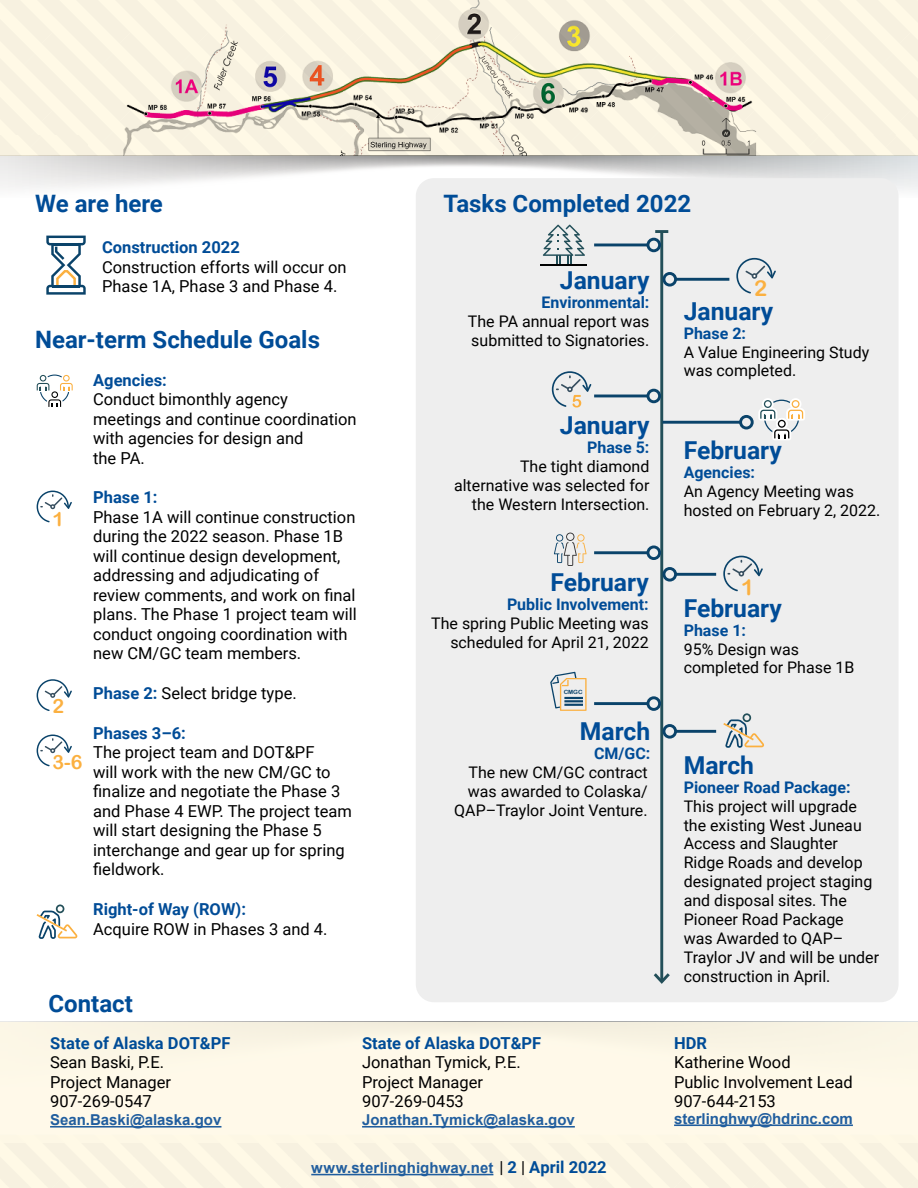
<style>
.page{position:relative;width:918px;height:1188px;background:#fff}
.page>*{position:absolute;margin:0;border:0;box-sizing:border-box;transform-origin:0 0}
.t1{font:700 24.75px "Roboto";color:#004c97}
.t2{font:700 24px "Roboto";color:#004c97}
.t3{font:22.05px "Arial Rounded MT Bold";color:#fbb040}
.t4{font:19.65px "Arial Rounded MT Bold";color:#fbb040}
.t5{font:16.5px/19.5px "Roboto";color:#000}
.t6{font:700 16.5px "Roboto";color:#004c97}
.t7{font:16.05px/18.9px "Roboto";color:#000}
.t8{font:700 16.05px "Roboto";color:#004c97}
.t9{font:700 15px "Arial";color:#215e9e}
.t10{font:5.85px "Arial Rounded MT Bold";color:#0a436a;scale:1.06 1}
.s1{font-weight:700;color:#004c97}
.s2{font-family:"Roboto";font-weight:400;font-size:16.5px;color:#000}
.s3{font-family:"Roboto";font-size:16.5px;color:#004c97}
</style>
<div class="page">
<div style="left:0;top:1135px;width:918px;height:53px;background:#f7f1e0"></div>
<hr style="left:311px;top:1174px;width:182px;height:1px;background:#215e9e">
<div style="left:0;top:0;width:918px;height:156px;background:#f7f1e0"></div>
<svg style="left:0;top:156px;width:918px;height:35px"></svg>
<div style="left:416px;top:178px;width:483px;height:824px;background:#eee;border-radius:18px"></div>
<svg style="left:36px;top:374px;width:37px;height:33px"></svg>
<svg style="left:758px;top:398px;width:47px;height:42px"></svg>
<svg style="left:543px;top:225px;width:42px;height:39px"></svg>
<hr style="left:541px;top:264px;width:46px;height:1px;background:#000101">
<svg style="left:37px;top:491px;width:35px;height:31px"></svg>
<svg style="left:723px;top:556px;width:40px;height:35px"></svg>
<svg style="left:736px;top:258px;width:40px;height:36px"></svg>
<svg style="left:37px;top:679px;width:35px;height:32px"></svg>
<svg style="left:37px;top:735px;width:35px;height:31px"></svg>
<hr style="left:660px;top:232px;width:3px;height:750px;background:#234f59">
<svg style="left:655px;top:230px;width:13px;height:3px"></svg>
<svg style="left:653px;top:970px;width:17px;height:14px"></svg>
<hr style="left:594px;top:244px;width:54px;height:2px;background:#0a436a">
<div style="left:647px;top:238px;width:14px;height:14px;border:3px solid #0a436a;border-radius:50%"></div>
<hr style="left:594px;top:395px;width:54px;height:2px;background:#0a436a">
<div style="left:647px;top:389px;width:14px;height:14px;border:3px solid #0a436a;border-radius:50%"></div>
<hr style="left:594px;top:551px;width:54px;height:3px;background:#0a436a">
<div style="left:647px;top:545px;width:14px;height:15px;border:3px solid #0a436a;border-radius:50%"></div>
<hr style="left:676px;top:278px;width:53px;height:3px;background:#0a436a">
<div style="left:662px;top:272px;width:15px;height:15px;border:3px solid #0a436a;border-radius:50%"></div>
<hr style="left:676px;top:573px;width:40px;height:3px;background:#0a436a">
<div style="left:662px;top:567px;width:15px;height:15px;border:3px solid #0a436a;border-radius:50%"></div>
<hr style="left:662px;top:421px;width:79px;height:3px;background:#0a436a">
<div style="left:739px;top:415px;width:15px;height:14px;border:3px solid #0a436a;border-radius:50%"></div>
<img style="left:88px;top:0;width:715px;height:156px">
<div style="left:0;top:1022px;width:918px;height:121px;background:#fff9e6"></div>
<hr style="left:50px;top:1126px;width:171px;height:2px;background:#215e9e">
<hr style="left:362px;top:1126px;width:213px;height:2px;background:#215e9e">
<hr style="left:674px;top:1124px;width:179px;height:2px;background:#215e9e">
<svg style="left:552px;top:371px;width:39px;height:37px"></svg>
<svg style="left:554px;top:533px;width:33px;height:33px"></svg>
<svg style="left:37px;top:904px;width:41px;height:35px"></svg>
<svg style="left:46px;top:236px;width:40px;height:59px"></svg>
<hr style="left:594px;top:702px;width:54px;height:3px;background:#0a436a">
<div style="left:647px;top:696px;width:14px;height:15px;border:3px solid #0a436a;border-radius:50%"></div>
<svg style="left:550px;top:672px;width:37px;height:39px"></svg>
<hr style="left:676px;top:730px;width:40px;height:3px;background:#0a436a">
<div style="left:662px;top:724px;width:15px;height:15px;border:3px solid #0a436a;border-radius:50%"></div>
<svg style="left:723px;top:713px;width:41px;height:35px"></svg>
<h2 class="t2" style="left:35px;top:187px;width:129px">We are here</h2>
<p class="t6" style="left:102px;top:236px;width:139px">Construction 2022</p>
<p class="t5" style="left:102px;top:257px;width:246px">Construction efforts will occur on<br>Phase 1A, Phase 3 and Phase 4.</p>
<h2 class="t2" style="left:35px;top:323px;width:286px">Near-term Schedule Goals</h2>
<p class="t4" style="left:53px;top:507px;width:13px">1</p>
<p class="t4" style="left:53px;top:695px;width:13px">2</p>
<p class="t4" style="left:53px;top:750px;width:31px">3-6</p>
<p class="t6" style="left:93px;top:368px;width:75px">Agencies:</p>
<p class="t5" style="left:93px;top:389px;width:265px">Conduct bimonthly agency meetings and continue coordination with agencies for design and<br>the PA.</p>
<p class="t6" style="left:93px;top:486px;width:66px">Phase 1:</p>
<p class="t5" style="left:93px;top:507px;width:265px">Phase 1A will continue construction during the 2022 season. Phase 1B will continue design development, addressing and adjudicating of review comments, and work on final plans. The Phase 1 project team will conduct ongoing coordination with new CM/GC team members.</p>
<p class="t5" style="left:93px;top:683px;width:205px"><span class="s1">Phase 2:</span> Select bridge type.</p>
<p class="t6" style="left:93px;top:722px;width:94px">Phases 3–6:</p>
<p class="t5" style="left:93px;top:742px;width:260px">The project team and DOT&amp;PF<br>will work with the new CM/GC to finalize and negotiate the Phase 3 and Phase 4 EWP. The project team will start designing the Phase 5 interchange and gear up for spring fieldwork.</p>
<p class="t6" style="left:93px;top:898px;width:154px">Right-of Way (ROW):</p>
<p class="t5" style="left:93px;top:919px;width:236px">Acquire ROW in Phases 3 and 4.</p>
<h2 class="t2" style="left:49px;top:987px;width:86px">Contact</h2>
<h2 class="t2" style="left:443px;top:187px;width:249px">Tasks Completed 2022</h2>
<h1 class="t1" style="left:560px;top:263px;width:91px">January</h1>
<p class="t8" style="left:542px;top:291px;width:109px">Environmental:</p>
<p class="t7" style="left:468px;top:311px;width:183px">The PA annual report was submitted to Signatories.</p>
<h1 class="t1" style="left:560px;top:408px;width:91px">January</h1>
<p class="t8" style="left:587px;top:436px;width:64px">Phase 5:</p>
<p class="t7" style="left:454px;top:456px;width:197px;text-align:right">The tight diamond alternative was selected for the Western Intersection.</p>
<h1 class="t1" style="left:551px;top:565px;width:100px">February</h1>
<p class="t8" style="left:507px;top:593px;width:143px">Public Involvement:</p>
<p class="t7" style="left:431px;top:613px;width:219px;text-align:right">The spring Public Meeting was scheduled for April 21, 2022</p>
<p class="t10" style="left:564px;top:688px;width:19px">CMGC</p>
<h1 class="t1" style="left:580px;top:714px;width:72px">March</h1>
<p class="t8" style="left:594px;top:742px;width:58px">CM/GC:</p>
<p class="t7" style="left:454px;top:762px;width:195px;text-align:right">The new CM/GC contract was awarded to Colaska/<br>QAP–Traylor Joint Venture.</p>
<h3 class="t3" style="left:754px;top:275px;width:15px">2</h3>
<h1 class="t1" style="left:684px;top:294px;width:91px">January</h1>
<p class="t8" style="left:684px;top:322px;width:64px">Phase 2:</p>
<p class="t7" style="left:684px;top:342px;width:187px">A Value Engineering Study was completed.</p>
<h1 class="t1" style="left:684px;top:433px;width:100px">February</h1>
<p class="t8" style="left:684px;top:461px;width:73px">Agencies:</p>
<p class="t7" style="left:684px;top:481px;width:198px">An Agency Meeting was hosted on February 2, 2022.</p>
<h3 class="t3" style="left:741px;top:574px;width:15px">1</h3>
<h1 class="t1" style="left:684px;top:591px;width:100px">February</h1>
<p class="t8" style="left:684px;top:619px;width:64px">Phase 1:</p>
<p class="t7" style="left:684px;top:639px;width:172px">95% Design was completed for Phase 1B</p>
<h1 class="t1" style="left:684px;top:748px;width:72px">March</h1>
<p class="t8" style="left:684px;top:776px;width:168px">Pioneer Road Package:</p>
<p class="t7" style="left:684px;top:796px;width:197px">This project will upgrade the existing West Juneau<br>Access and Slaughter<br>Ridge Roads and develop designated project staging and disposal sites. The<br>Pioneer Road Package<br>was Awarded to QAP–<br>Traylor JV and will be under construction in April.</p>
<p class="t6" style="left:50px;top:1031px;width:182px">State of Alaska DOT&amp;PF</p>
<p class="t5" style="left:50px;top:1052px;width:123px">Sean Baski, P.E.<br>Project Manager<br>907-269-0547</p>
<p class="t9" style="left:50px;top:1109px;width:173px">Sean.Baski@alaska.gov</p>
<p class="t6" style="left:362px;top:1031px;width:181px">State of Alaska DOT&amp;PF</p>
<p class="t5" style="left:362px;top:1052px;width:160px">Jonathan Tymick, P.E.<br>Project Manager<br>907-269-0453</p>
<p class="t9" style="left:362px;top:1109px;width:214px">Jonathan.Tymick@alaska.gov</p>
<p class="t9" style="left:311px;top:1157px;width:297px">www.sterlinghighway.net <span class="s2">|</span> <span class="s3">2</span> <span class="s2">|</span> <span class="s3">April 2022</span></p>
<p class="t6" style="left:674px;top:1031px;width:34px">HDR</p>
<p class="t5" style="left:674px;top:1052px;width:180px">Katherine Wood<br>Public Involvement Lead<br>907-644-2153</p>
<p class="t9" style="left:674px;top:1108px;width:180px">sterlinghwy@hdrinc.com</p>
</div>
